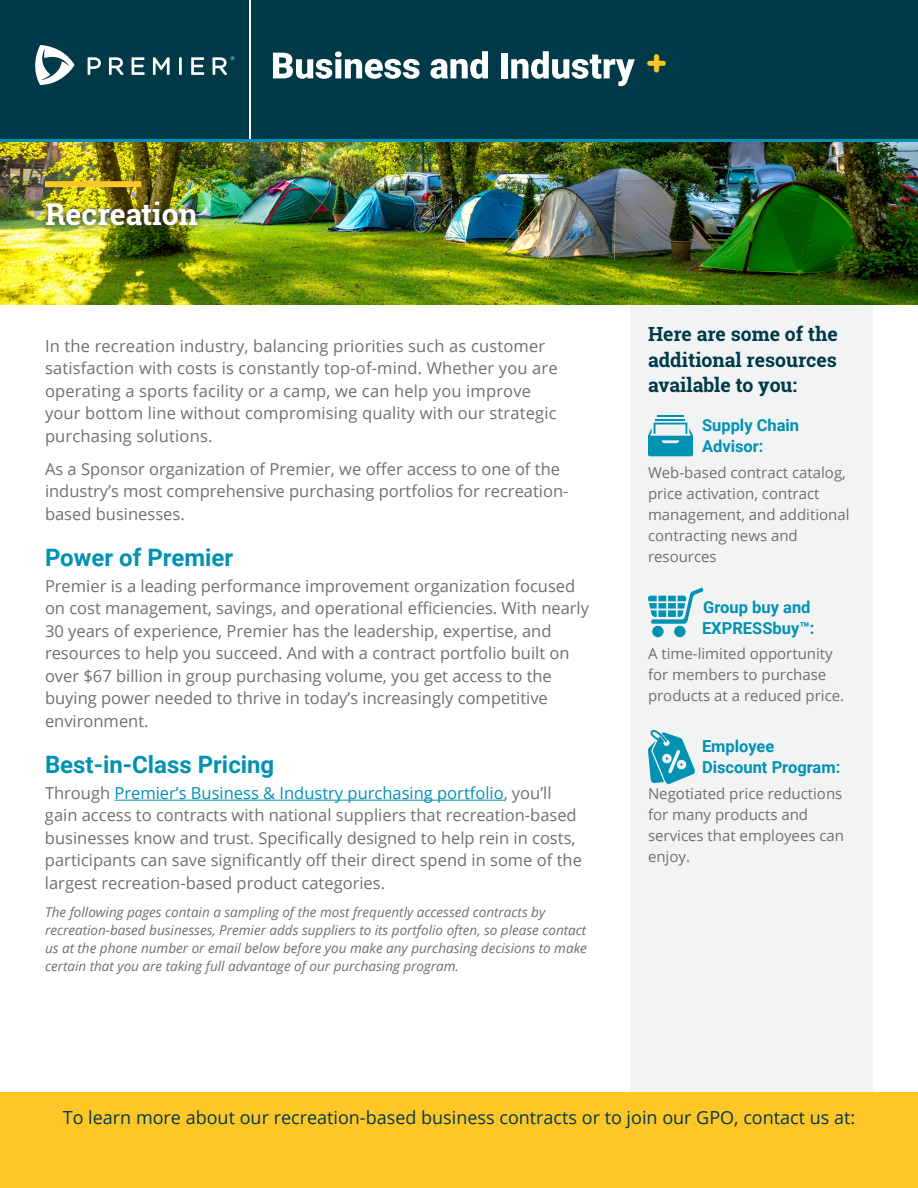
<style>
.page{position:relative;width:918px;height:1188px;background:#fff}
.page>*{position:absolute;margin:0;border:0;box-sizing:border-box;transform-origin:0 0}
.t1{font:700 36px "Gotham Rounded";color:#ffc627}
.t2{font:700 30px "Roboto Slab";color:#fff}
.t3{font:700 24px "Roboto";color:#0091b3}
.t4{font:700 19.5px/25.5px "Roboto Slab";color:#003a49;text-align:justify}
.t5{font:18px "Open Sans";color:#003a49}
.t6{font:16.5px/22.5px "Open Sans";color:#6d6f71}
.t7{font:700 16.5px/21px "Roboto";color:#0091b3}
.t8{font:15px/21px "Open Sans";color:#6d6f71}
.t9{font:italic 13.5px/18px "Open Sans";color:#6d6f71}
.s1{color:#0091b3}
</style>
<div class="page">
<div style="left:630px;top:303px;width:243px;height:808px;background:#f2f4f4"></div>
<hr style="left:656px;top:419px;width:30px;height:2px;background:#0091b3">
<hr style="left:657px;top:415px;width:27px;height:2px;background:#0091b3">
<svg style="left:648px;top:423px;width:45px;height:33px"></svg>
<svg style="left:648px;top:588px;width:56px;height:49px"></svg>
<svg style="left:648px;top:730px;width:47px;height:54px"></svg>
<div style="left:0;top:0;width:918px;height:144px;background:#003a49"></div>
<hr style="left:250px;top:0;width:1px;height:146px;background:#fff">
<hr style="left:115px;top:800px;width:389px;height:1px;background:#0091b3">
<div style="left:0;top:1093px;width:918px;height:95px;background:#ffc627"></div>
<div style="left:0;top:139px;width:918px;height:5px;background:#0091b3"></div>
<img style="left:0;top:142px;width:918px;height:162px">
<div style="left:40px;top:197px;width:163px;height:35px;background:#231f20;opacity:.75"></div>
<div style="left:45px;top:181px;width:96px;height:6px;background:#ffc627"></div>
<svg style="left:273px;top:51px;width:147px;height:28px"></svg>
<svg style="left:430px;top:51px;width:58px;height:28px"></svg>
<div style="left:501px;top:53px;width:6px;height:25px;background:#fff"></div>
<svg style="left:511px;top:51px;width:124px;height:35px"></svg>
<svg style="left:35px;top:45px;width:40px;height:40px"></svg>
<svg style="left:88px;top:57px;width:13px;height:18px"></svg>
<svg style="left:109px;top:57px;width:15px;height:18px"></svg>
<svg style="left:132px;top:57px;width:13px;height:18px"></svg>
<svg style="left:153px;top:57px;width:17px;height:18px"></svg>
<hr style="left:179px;top:57px;width:3px;height:18px;background:#fff">
<svg style="left:191px;top:57px;width:13px;height:18px"></svg>
<svg style="left:213px;top:56px;width:22px;height:19px"></svg>
<p class="t2" style="left:45px;top:194px;width:154px">Recreation</p>
<p class="t6" style="left:45px;top:334px;width:514px">In the recreation industry, balancing priorities such as customer satisfaction with costs is constantly top-of-mind. Whether you are operating a sports facility or a camp, we can help you improve your bottom line without compromising quality with our strategic purchasing solutions.</p>
<p class="t6" style="left:45px;top:457px;width:525px">As a Sponsor organization of Premier, we offer access to one of the industry’s most comprehensive purchasing portfolios for recreation&shy;based businesses.</p>
<p class="t3" style="left:45px;top:541px;width:190px">Power of Premier</p>
<p class="t6" style="left:45px;top:574px;width:546px">Premier is a leading performance improvement organization focused on cost management, savings, and operational efficiencies. With nearly 30 years of experience, Premier has the leadership, expertise, and resources to help you succeed. And with a contract portfolio built on over $67 billion in group purchasing volume, you get access to the buying power needed to thrive in today’s increasingly competitive environment.</p>
<p class="t3" style="left:45px;top:748px;width:231px">Best-in-Class Pricing</p>
<p class="t6" style="left:45px;top:781px;width:538px">Through <span class="s1">Premier’s Business &amp; Industry purchasing portfolio</span>, you’ll gain access to contracts with national suppliers that recreation-based businesses know and trust. Specifically designed to help rein in costs, participants can save significantly off their direct spend in some of the largest recreation-based product categories.</p>
<p class="t9" style="left:45px;top:903px;width:543px">The following pages contain a sampling of the most frequently accessed contracts by recreation-based businesses, Premier adds suppliers to its portfolio often, so please contact us at the phone number or email below before you make any purchasing decisions to make certain that you are taking full advantage of our purchasing program.</p>
<p class="t1" style="left:645px;top:37px;width:25px">+</p>
<p class="t4" style="left:648px;top:321px;width:191px">Here are some of the additional resources available to you:</p>
<p class="t7" style="left:702px;top:414px;width:99px">Supply Chain<br>Advisor:</p>
<p class="t8" style="left:648px;top:462px;width:203px">Web-based contract catalog, price activation, contract management, and additional contracting news and resources</p>
<p class="t7" style="left:702px;top:596px;width:114px">Group buy and<br>EXPRESSbuy™:</p>
<p class="t8" style="left:648px;top:643px;width:198px">A time-limited opportunity for members to purchase products at a reduced price.</p>
<p class="t7" style="left:702px;top:735px;width:140px">Employee<br>Discount Program:</p>
<p class="t8" style="left:648px;top:783px;width:198px">Negotiated price reductions for many products and services that employees can enjoy.</p>
<p class="t5" style="left:63px;top:1106px;width:794px">To learn more about our recreation-based business contracts or to join our GPO, contact us at:</p>
</div>
